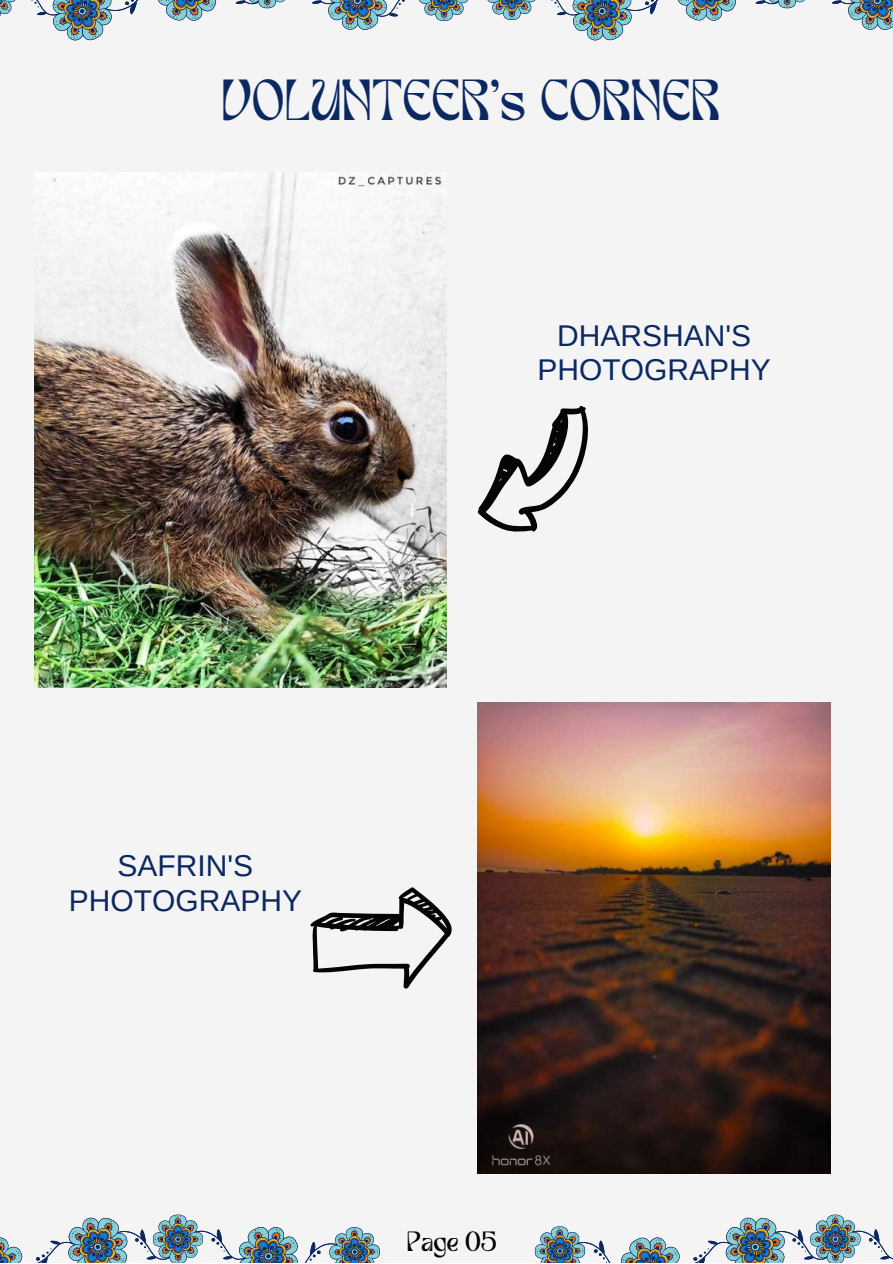
<style>
.page{position:relative;width:893px;height:1264px;background:#fff}
.page>*{position:absolute;margin:0;border:0;box-sizing:border-box;transform-origin:0 0}
.t1{font:40.5px "TANPARADISO";color:#0b2863}
.t2{font:30px/34.8px "Arimo";color:#0b2863;text-align:center}
.t3{font:19.5px "TANPARADISO";color:#000}
</style>
<div class="page">
<div style="left:0;top:0;width:892px;height:1262px;background:#f4f4f4"></div>
<svg style="left:0;top:1214px;width:380px;height:48px"></svg>
<svg style="left:534px;top:1214px;width:358px;height:48px"></svg>
<svg style="left:0;top:0;width:469px;height:41px"></svg>
<svg style="left:487px;top:0;width:405px;height:41px"></svg>
<img style="left:35px;top:172px;width:411px;height:515px">
<img style="left:477px;top:702px;width:353px;height:471px">
<svg style="left:310px;top:887px;width:142px;height:101px"></svg>
<svg style="left:477px;top:406px;width:111px;height:126px"></svg>
<h1 class="t1" style="left:221px;top:79px;width:500px">VOLUNTEER's CORNER</h1>
<p class="t2" style="left:537px;top:318px;width:235px">DHARSHAN'S<br>PHOTOGRAPHY</p>
<p class="t2" style="left:69px;top:848px;width:235px">SAFRIN'S<br>PHOTOGRAPHY</p>
<p class="t3" style="left:407px;top:1231px;width:91px">Page 05</p>
</div>
